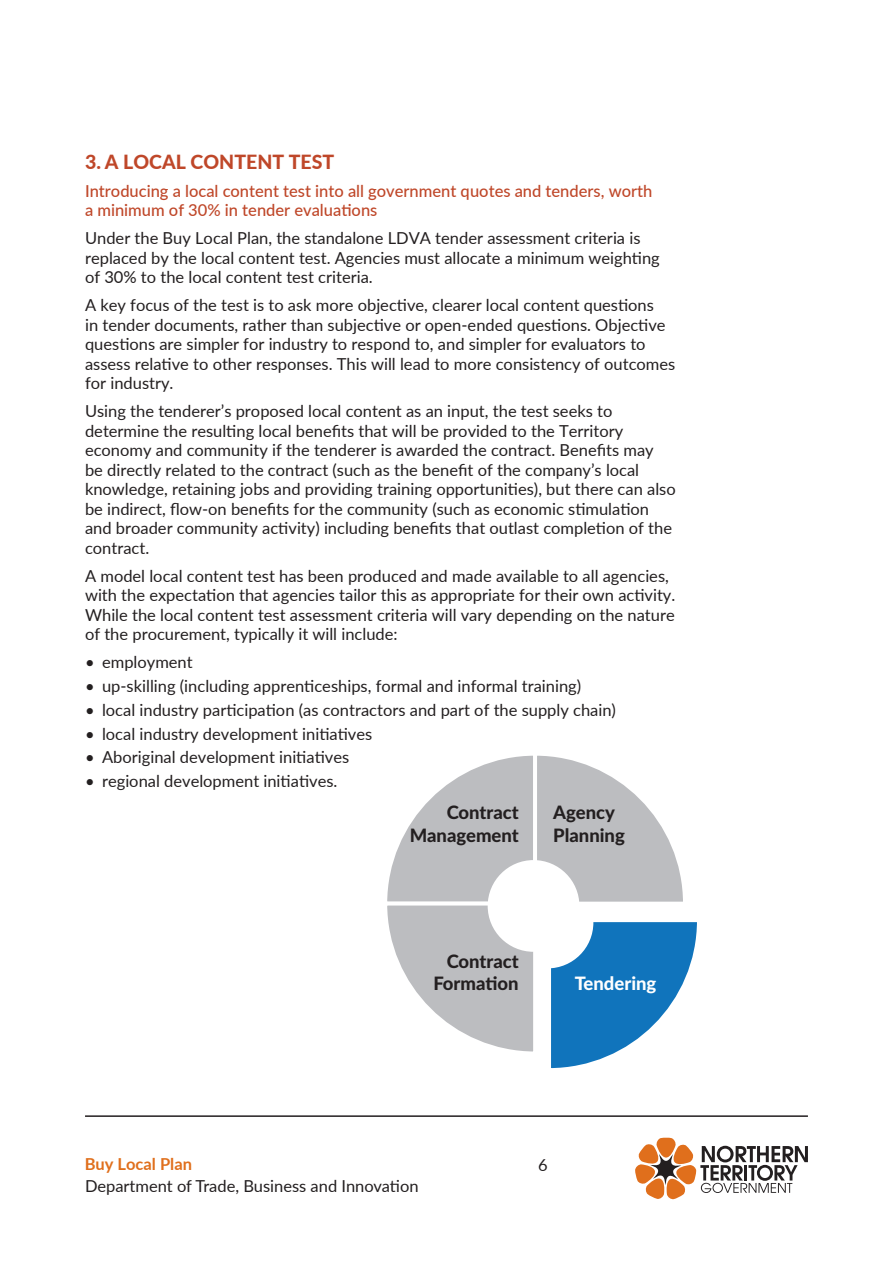
<style>
.page{position:relative;width:893px;height:1263px;background:#fff}
.page>*{position:absolute;margin:0;border:0;box-sizing:border-box;transform-origin:0 0}
.t1{font:800 19.5px "Lato";color:#bf4729}
.t2{font:800 18.45px/22.2px "Lato Latin";color:#231f20;text-align:right}
.t3{font:800 18.45px "Lato Latin";color:#fff}
.t4{font:16.5px/19.5px "Lato";color:#231f20}
.t5{font:500 16.5px/19.5px "Lato";color:#bf4729}
.t6{font:700 16.5px "Lato";color:#e06f1c}
</style>
<div class="page">
<svg style="left:635px;top:1137px;width:173px;height:62px"></svg>
<hr style="left:85px;top:1115px;width:723px;height:2px;background:#231f20">
<svg style="left:387px;top:755px;width:310px;height:314px"></svg>
<hr style="left:535px;top:1053px;width:1px;height:37px;background:#fff">
<hr style="left:685px;top:903px;width:37px;height:1px;background:#fff">
<div style="left:488px;top:860px;width:91px;height:92px;background:#fff;border-radius:50%"></div>
<p class="t1" style="left:85px;top:147px;width:251px">3. A LOCAL CONTENT TEST</p>
<p class="t5" style="left:85px;top:180px;width:569px">Introducing a local content test into all government quotes and tenders, worth a minimum of 30% in tender evaluations</p>
<p class="t4" style="left:85px;top:228px;width:576px">Under the Buy Local Plan, the standalone LDVA tender assessment criteria is replaced by the local content test. Agencies must allocate a minimum weighting of 30% to the local content test criteria.</p>
<p class="t4" style="left:85px;top:295px;width:592px">A key focus of the test is to ask more objective, clearer local content questions<br>in tender documents, rather than subjective or open-ended questions. Objective questions are simpler for industry to respond to, and simpler for evaluators to assess relative to other responses. This will lead to more consistency of outcomes for industry.</p>
<p class="t4" style="left:85px;top:401px;width:592px">Using the tenderer’s proposed local content as an input, the test seeks to determine the resulting local benefits that will be provided to the Territory economy and community if the tenderer is awarded the contract. Benefits may be directly related to the contract (such as the benefit of the company’s local knowledge, retaining jobs and providing training opportunities), but there can also be indirect, flow-on benefits for the community (such as economic stimulation and broader community activity) including benefits that outlast completion of the contract.</p>
<p class="t4" style="left:85px;top:565px;width:592px">A model local content test has been produced and made available to all agencies, with the expectation that agencies tailor this as appropriate for their own activity.<br>While the local content test assessment criteria will vary depending on the nature of the procurement, typically it will include:</p>
<p class="t4" style="left:85px;top:652px;width:109px">• employment</p>
<p class="t4" style="left:85px;top:676px;width:498px">• up-skilling (including apprenticeships, formal and informal training)</p>
<p class="t4" style="left:85px;top:699px;width:532px">• local industry participation (as contractors and part of the supply chain)</p>
<p class="t4" style="left:85px;top:723px;width:289px">• local industry development initiatives</p>
<p class="t4" style="left:85px;top:747px;width:266px">• Aboriginal development initiatives</p>
<p class="t4" style="left:85px;top:771px;width:254px">• regional development initiatives.</p>
<p class="t2" style="left:410px;top:801px;width:110px">Contract<br>Management</p>
<p class="t2" style="left:553px;top:801px;width:73px;text-align:left">Agency<br>Planning</p>
<p class="t2" style="left:433px;top:950px;width:87px">Contract<br>Formation</p>
<p class="t3" style="left:575px;top:972px;width:83px">Tendering</p>
<p class="t6" style="left:85px;top:1151px;width:109px">Buy Local Plan</p>
<p class="t4" style="left:538px;top:1155px;width:11px">6</p>
<p class="t4" style="left:85px;top:1175px;width:335px">Department of Trade, Business and Innovation</p>
</div>
